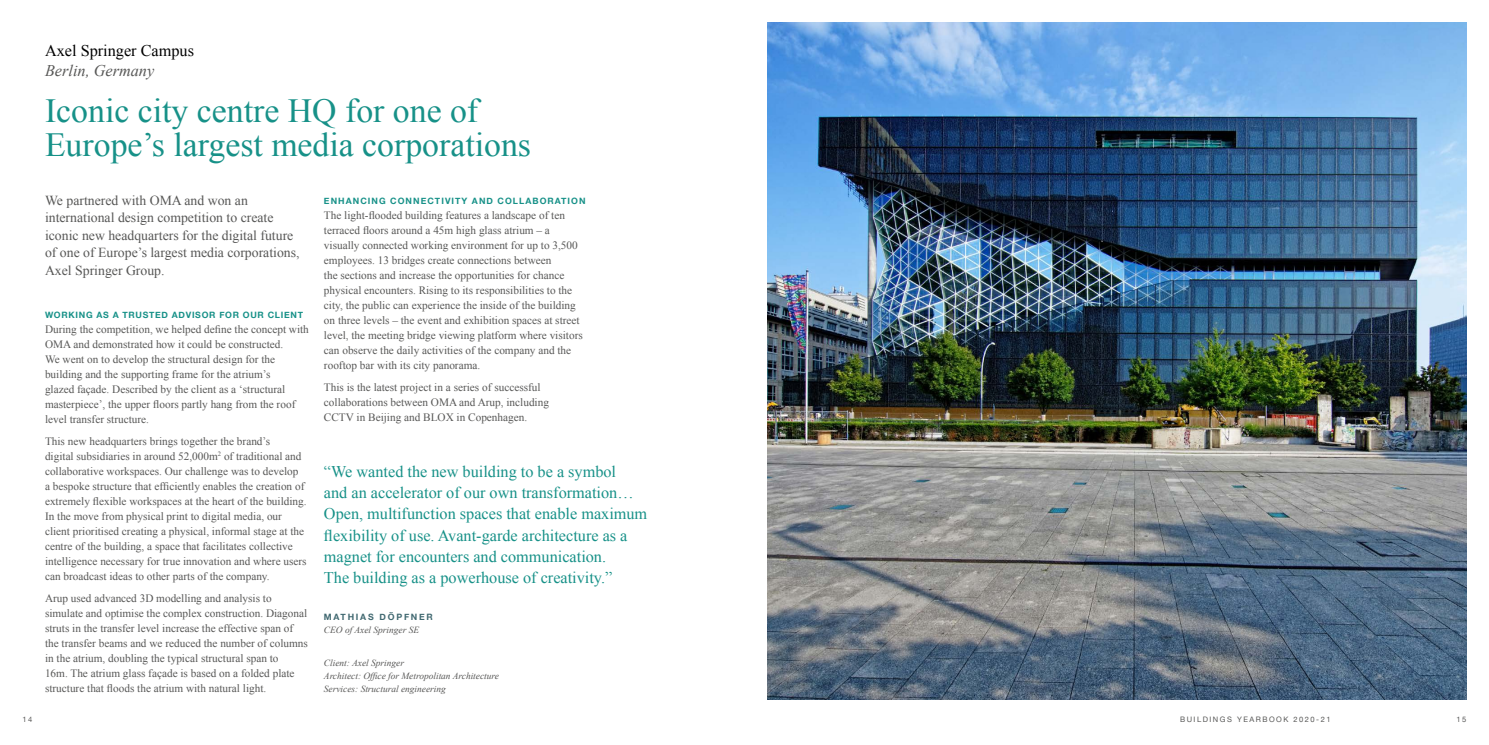
<style>
.page{position:relative;width:1489px;height:745px;background:#fff}
.page>*{position:absolute;margin:0;border:0;box-sizing:border-box;transform-origin:0 0}
.t1{font:33.75px/33.8px "Times New Roman";color:#179188}
.t2{font:16.25px/21.2px "Times New Roman";color:#179188}
.t3{font:16.25px "Times New Roman";color:#000}
.t4{font:italic 16.25px "Times New Roman";color:#575756}
.t5{font:13.75px/17.5px "Times New Roman";color:#575756}
.t6{font:11.25px/15px "Times New Roman";color:#575756}
.t7{font:italic 9.38px/13.1px "Times New Roman";color:#575756}
.t8{font:700 8.75px "Helvetica Neue";letter-spacing:.12em;color:#179188}
.t9{font:700 8.75px "Helvetica Neue";letter-spacing:.08em;color:#179188}
.t10{font:700 8.75px "Helvetica Neue";letter-spacing:.2em;color:#416971}
.t11{font:7.5px "Helvetica Neue";letter-spacing:.2em;color:#575756}
</style>
<div class="page">
<img style="left:767px;top:23px;width:699px;height:676px">
<h2 class="t3" style="left:45px;top:40px;width:150px">Axel Springer Campus</h2>
<h2 class="t4" style="left:45px;top:59px;width:111px">Berlin, Germany</h2>
<h1 class="t1" style="left:45px;top:93px;width:487px">Iconic city centre HQ for one of<br>Europe’s largest media corporations</h1>
<p class="t5" style="left:45px;top:191px;width:256px">We partnered with OMA and won an international design competition to create iconic new headquarters for the digital future of one of Europe’s largest media corporations, Axel Springer Group.</p>
<p class="t9" style="left:45px;top:307px;width:259px">WORKING AS A TRUSTED ADVISOR FOR OUR CLIENT</p>
<p class="t6" style="left:45px;top:321px;width:265px">During the competition, we helped define the concept with OMA and demonstrated how it could be constructed.<br>We went on to develop the structural design for the building and the supporting frame for the atrium’s<br>glazed façade. Described by the client as a ‘structural masterpiece’, the upper floors partly hang from the roof level transfer structure.</p>
<p class="t6" style="left:45px;top:433px;width:263px">This new headquarters brings together the brand’s<br>digital subsidiaries in around 52,000m<sup>2</sup> of traditional and collaborative workspaces. Our challenge was to develop<br>a bespoke structure that efficiently enables the creation of extremely flexible workspaces at the heart of the building.<br>In the move from physical print to digital media, our client prioritised creating a physical, informal stage at the centre of the building, a space that facilitates collective intelligence necessary for true innovation and where users can broadcast ideas to other parts of the company.</p>
<p class="t6" style="left:45px;top:590px;width:264px">Arup used advanced 3D modelling and analysis to simulate and optimise the complex construction. Diagonal struts in the transfer level increase the effective span of the transfer beams and we reduced the number of columns in the atrium, doubling the typical structural span to<br>16m. The atrium glass façade is based on a folded plate structure that floods the atrium with natural light.</p>
<p class="t8" style="left:324px;top:194px;width:263px">ENHANCING CONNECTIVITY AND COLLABORATION</p>
<p class="t6" style="left:324px;top:207px;width:260px">The light-flooded building features a landscape of ten terraced floors around a 45m high glass atrium – a visually connected working environment for up to 3,500 employees. 13 bridges create connections between<br>the sections and increase the opportunities for chance physical encounters. Rising to its responsibilities to the city, the public can experience the inside of the building on three levels – the event and exhibition spaces at street level, the meeting bridge viewing platform where visitors can observe the daily activities of the company and the rooftop bar with its city panorama.</p>
<p class="t6" style="left:324px;top:379px;width:226px">This is the latest project in a series of successful collaborations between OMA and Arup, including<br>CCTV in Beijing and BLOX in Copenhagen.</p>
<p class="t2" style="left:324px;top:460px;width:325px">“We wanted the new building to be a symbol<br>and an accelerator of our own transformation… Open, multifunction spaces that enable maximum flexibility of use. Avant-garde architecture as a magnet for encounters and communication.<br>The building as a powerhouse of creativity.”</p>
<p class="t10" style="left:324px;top:609px;width:110px">MATHIAS DÖPFNER</p>
<p class="t7" style="left:324px;top:622px;width:97px">CEO of Axel Springer SE</p>
<p class="t7" style="left:324px;top:655px;width:176px">Client: Axel Springer<br>Architect: Office for Metropolitan Architecture<br>Services: Structural engineering</p>
<p class="t11" style="left:22px;top:714px;width:11px">14</p>
<p class="t11" style="left:1179px;top:714px;width:152px">BUILDINGS YEARBOOK 2020-21</p>
<p class="t11" style="left:1456px;top:714px;width:11px">15</p>
</div>
